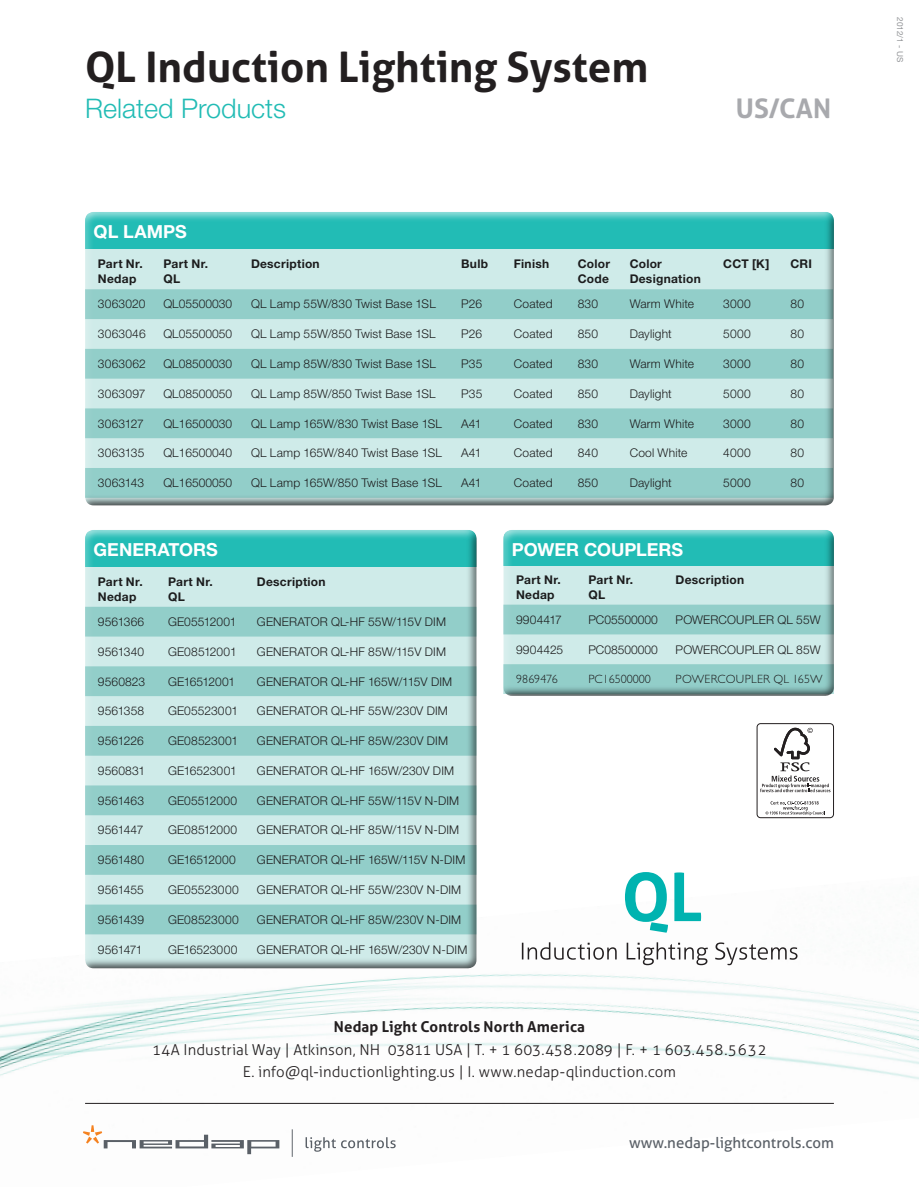
<style>
.page{position:relative;width:919px;height:1187px;background:#fff}
.page>*{position:absolute;margin:0;border:0;box-sizing:border-box;transform-origin:0 0}
.t1{font:700 42px "Aller";color:#231f20}
.t2{font:300 27px "Helvetica Neue LT Std";color:#22bcb5}
.t3{font:700 27px "Aller";color:#a8a9ad}
.t4{font:700 18px "Helvetica Neue LT Std";color:#fff}
.t5{font:300 15px "Aller";letter-spacing:.005em;color:#231f20}
.t6{font:700 15px "Aller";letter-spacing:.01em;color:#231f20}
.t7{font:15px "Aller";color:#5a6067}
.t8{font:300 12px "Helvetica Neue LT Std";letter-spacing:.01em;color:#231f20}
.t9{font:700 12px/14.4px "Helvetica Neue LT Std";letter-spacing:.025em;color:#231f20}
.t10{font:300 12px "Gill Sans Std";letter-spacing:.005em;color:#231f20}
.t11{font:300 12px "Helvetica Neue LT Std";letter-spacing:-.02em;color:#231f20}
.t12{font:300 12px "Helvetica Neue LT Std";letter-spacing:-.01em;color:#231f20}
.t13{font:300 12px "Helvetica Neue LT Std";letter-spacing:-.035em;color:#231f20}
.t14{font:8.25px "Helvetica Neue LT Std";color:#939598}
</style>
<div class="page">
<img style="left:0;top:915px;width:918px;height:242px">
<div style="left:84px;top:527px;width:393px;height:441px;background:#231f20;opacity:.75"></div>
<div style="left:502px;top:527px;width:333px;height:169px;background:#231f20;opacity:.75"></div>
<svg style="left:85px;top:606px;width:391px;height:328px;background:#addad6"></svg>
<svg style="left:503px;top:604px;width:330px;height:90px;background:#a3d3cf"></svg>
<div style="left:84px;top:209px;width:750px;height:297px;background:#231f20;opacity:.75"></div>
<svg style="left:85px;top:289px;width:748px;height:208px;background:#acdad6"></svg>
<svg style="left:756px;top:723px;width:78px;height:95px"></svg>
<svg style="left:305px;top:1137px;width:90px;height:14px"></svg>
<svg style="left:83px;top:1125px;width:196px;height:29px"></svg>
<svg style="left:292px;top:1129px;width:1px;height:27px"></svg>
<hr style="left:85px;top:1102px;width:748px;height:1px;background:#231f20">
<svg style="left:522px;top:942px;width:275px;height:23px"></svg>
<svg style="left:625px;top:872px;width:76px;height:60px"></svg>
<p class="t1" style="left:85px;top:41px;width:565px">QL Induction Lighting System</p>
<p class="t2" style="left:85px;top:92px;width:203px">Related Products</p>
<p class="t3" style="left:735px;top:92px;width:97px">US/CAN</p>
<p class="t4" style="left:94px;top:220px;width:95px">QL LAMPS</p>
<p class="t9" style="left:98px;top:256px;width:46px">Part Nr.<br>Nedap</p>
<p class="t9" style="left:163px;top:256px;width:46px">Part Nr.<br>QL</p>
<p class="t9" style="left:251px;top:256px;width:70px">Description</p>
<p class="t9" style="left:461px;top:256px;width:28px">Bulb</p>
<p class="t9" style="left:514px;top:256px;width:37px">Finish</p>
<p class="t9" style="left:577px;top:256px;width:34px">Color<br>Code</p>
<p class="t9" style="left:629px;top:256px;width:73px">Color<br>Designation</p>
<p class="t9" style="left:723px;top:256px;width:48px">CCT [K]</p>
<p class="t9" style="left:790px;top:256px;width:23px">CRI</p>
<p class="t8" style="left:98px;top:297px;width:49px">3063020</p>
<p class="t8" style="left:163px;top:297px;width:70px">QL05500030</p>
<p class="t8" style="left:251px;top:297px;width:186px">QL Lamp 55W/830 Twist Base 1SL</p>
<p class="t8" style="left:461px;top:297px;width:22px">P26</p>
<p class="t8" style="left:514px;top:297px;width:40px">Coated</p>
<p class="t8" style="left:577px;top:297px;width:22px">830</p>
<p class="t8" style="left:629px;top:297px;width:66px">Warm White</p>
<p class="t8" style="left:723px;top:297px;width:29px">3000</p>
<p class="t8" style="left:790px;top:297px;width:15px">80</p>
<p class="t8" style="left:98px;top:326px;width:49px">3063046</p>
<p class="t8" style="left:163px;top:326px;width:70px">QL05500050</p>
<p class="t8" style="left:251px;top:326px;width:186px">QL Lamp 55W/850 Twist Base 1SL</p>
<p class="t8" style="left:461px;top:326px;width:22px">P26</p>
<p class="t8" style="left:514px;top:326px;width:40px">Coated</p>
<p class="t8" style="left:577px;top:326px;width:22px">850</p>
<p class="t8" style="left:629px;top:326px;width:44px">Daylight</p>
<p class="t8" style="left:723px;top:326px;width:29px">5000</p>
<p class="t8" style="left:790px;top:326px;width:15px">80</p>
<p class="t8" style="left:98px;top:356px;width:49px">3063062</p>
<p class="t8" style="left:163px;top:356px;width:70px">QL08500030</p>
<p class="t8" style="left:251px;top:356px;width:186px">QL Lamp 85W/830 Twist Base 1SL</p>
<p class="t8" style="left:461px;top:356px;width:23px">P35</p>
<p class="t8" style="left:514px;top:356px;width:40px">Coated</p>
<p class="t8" style="left:577px;top:356px;width:22px">830</p>
<p class="t8" style="left:629px;top:356px;width:66px">Warm White</p>
<p class="t8" style="left:723px;top:356px;width:29px">3000</p>
<p class="t8" style="left:790px;top:356px;width:15px">80</p>
<p class="t8" style="left:98px;top:386px;width:49px">3063097</p>
<p class="t8" style="left:163px;top:386px;width:70px">QL08500050</p>
<p class="t8" style="left:251px;top:386px;width:186px">QL Lamp 85W/850 Twist Base 1SL</p>
<p class="t8" style="left:461px;top:386px;width:23px">P35</p>
<p class="t8" style="left:514px;top:386px;width:40px">Coated</p>
<p class="t8" style="left:577px;top:386px;width:22px">850</p>
<p class="t8" style="left:629px;top:386px;width:44px">Daylight</p>
<p class="t8" style="left:723px;top:386px;width:29px">5000</p>
<p class="t8" style="left:790px;top:386px;width:15px">80</p>
<p class="t8" style="left:98px;top:416px;width:48px">3063127</p>
<p class="t8" style="left:163px;top:416px;width:70px">QL16500030</p>
<p class="t8" style="left:251px;top:416px;width:192px">QL Lamp 165W/830 Twist Base 1SL</p>
<p class="t8" style="left:461px;top:416px;width:22px">A41</p>
<p class="t8" style="left:514px;top:416px;width:40px">Coated</p>
<p class="t8" style="left:577px;top:416px;width:22px">830</p>
<p class="t8" style="left:629px;top:416px;width:66px">Warm White</p>
<p class="t8" style="left:723px;top:416px;width:29px">3000</p>
<p class="t8" style="left:790px;top:416px;width:15px">80</p>
<p class="t8" style="left:98px;top:446px;width:48px">3063135</p>
<p class="t8" style="left:163px;top:446px;width:70px">QL16500040</p>
<p class="t8" style="left:251px;top:446px;width:192px">QL Lamp 165W/840 Twist Base 1SL</p>
<p class="t8" style="left:461px;top:446px;width:22px">A41</p>
<p class="t8" style="left:514px;top:446px;width:40px">Coated</p>
<p class="t8" style="left:577px;top:446px;width:22px">840</p>
<p class="t8" style="left:629px;top:446px;width:59px">Cool White</p>
<p class="t8" style="left:723px;top:446px;width:29px">4000</p>
<p class="t8" style="left:790px;top:446px;width:15px">80</p>
<p class="t8" style="left:98px;top:475px;width:48px">3063143</p>
<p class="t8" style="left:163px;top:475px;width:70px">QL16500050</p>
<p class="t8" style="left:251px;top:475px;width:192px">QL Lamp 165W/850 Twist Base 1SL</p>
<p class="t8" style="left:461px;top:475px;width:22px">A41</p>
<p class="t8" style="left:514px;top:475px;width:40px">Coated</p>
<p class="t8" style="left:577px;top:475px;width:22px">850</p>
<p class="t8" style="left:629px;top:475px;width:44px">Daylight</p>
<p class="t8" style="left:723px;top:475px;width:29px">5000</p>
<p class="t8" style="left:790px;top:475px;width:15px">80</p>
<p class="t4" style="left:94px;top:538px;width:126px">GENERATORS</p>
<p class="t4" style="left:512px;top:538px;width:173px">POWER COUPLERS</p>
<p class="t9" style="left:98px;top:574px;width:46px">Part Nr.<br>Nedap</p>
<p class="t9" style="left:168px;top:574px;width:46px">Part Nr.<br>QL</p>
<p class="t9" style="left:257px;top:574px;width:70px">Description</p>
<p class="t8" style="left:98px;top:614px;width:48px">9561366</p>
<p class="t8" style="left:168px;top:614px;width:70px">GE05512001</p>
<p class="t8" style="left:257px;top:614px;width:190px">GENERATOR QL-HF 55W/115V DIM</p>
<p class="t8" style="left:98px;top:644px;width:48px">9561340</p>
<p class="t8" style="left:168px;top:644px;width:70px">GE08512001</p>
<p class="t8" style="left:257px;top:644px;width:190px">GENERATOR QL-HF 85W/115V DIM</p>
<p class="t8" style="left:98px;top:674px;width:49px">9560823</p>
<p class="t11" style="left:168px;top:674px;width:69px">GE16512001</p>
<p class="t8" style="left:257px;top:674px;width:197px">GENERATOR QL-HF 165W/115V DIM</p>
<p class="t8" style="left:98px;top:703px;width:48px">9561358</p>
<p class="t8" style="left:168px;top:703px;width:72px">GE05523001</p>
<p class="t8" style="left:257px;top:703px;width:192px">GENERATOR QL-HF 55W/230V DIM</p>
<p class="t8" style="left:98px;top:733px;width:47px">9561226</p>
<p class="t8" style="left:168px;top:733px;width:72px">GE08523001</p>
<p class="t8" style="left:257px;top:733px;width:192px">GENERATOR QL-HF 85W/230V DIM</p>
<p class="t8" style="left:98px;top:763px;width:49px">9560831</p>
<p class="t8" style="left:168px;top:763px;width:70px">GE16523001</p>
<p class="t8" style="left:257px;top:763px;width:199px">GENERATOR QL-HF 165W/230V DIM</p>
<p class="t8" style="left:98px;top:793px;width:48px">9561463</p>
<p class="t8" style="left:168px;top:793px;width:71px">GE05512000</p>
<p class="t8" style="left:257px;top:793px;width:204px">GENERATOR QL-HF 55W/115V N-DIM</p>
<p class="t12" style="left:98px;top:822px;width:47px">9561447</p>
<p class="t8" style="left:168px;top:822px;width:71px">GE08512000</p>
<p class="t8" style="left:257px;top:822px;width:204px">GENERATOR QL-HF 85W/115V N-DIM</p>
<p class="t8" style="left:98px;top:852px;width:48px">9561480</p>
<p class="t8" style="left:168px;top:852px;width:69px">GE16512000</p>
<p class="t8" style="left:257px;top:852px;width:210px">GENERATOR QL-HF 165W/115V N-DIM</p>
<p class="t8" style="left:98px;top:882px;width:48px">9561455</p>
<p class="t8" style="left:168px;top:882px;width:72px">GE05523000</p>
<p class="t8" style="left:257px;top:882px;width:206px">GENERATOR QL-HF 55W/230V N-DIM</p>
<p class="t8" style="left:98px;top:912px;width:48px">9561439</p>
<p class="t8" style="left:168px;top:912px;width:72px">GE08523000</p>
<p class="t8" style="left:257px;top:912px;width:206px">GENERATOR QL-HF 85W/230V N-DIM</p>
<p class="t13" style="left:98px;top:941px;width:46px">9561471</p>
<p class="t8" style="left:168px;top:941px;width:71px">GE16523000</p>
<p class="t8" style="left:257px;top:941px;width:212px">GENERATOR QL-HF 165W/230V N-DIM</p>
<p class="t9" style="left:516px;top:572px;width:46px">Part Nr.<br>Nedap</p>
<p class="t9" style="left:588px;top:572px;width:46px">Part Nr.<br>QL</p>
<p class="t9" style="left:675px;top:572px;width:70px">Description</p>
<p class="t8" style="left:516px;top:612px;width:47px">9904417</p>
<p class="t8" style="left:588px;top:612px;width:71px">PC05500000</p>
<p class="t8" style="left:675px;top:612px;width:147px">POWERCOUPLER QL 55W</p>
<p class="t8" style="left:516px;top:642px;width:49px">9904425</p>
<p class="t8" style="left:588px;top:642px;width:71px">PC08500000</p>
<p class="t8" style="left:675px;top:642px;width:147px">POWERCOUPLER QL 85W</p>
<p class="t10" style="left:516px;top:672px;width:43px">9869476</p>
<p class="t10" style="left:588px;top:672px;width:64px">PC16500000</p>
<p class="t10" style="left:675px;top:672px;width:148px">POWERCOUPLER QL 165W</p>
<p class="t6" style="left:334px;top:1017px;width:253px">Nedap Light Controls North America</p>
<p class="t5" style="left:152px;top:1040px;width:616px">14A Industrial Way | Atkinson, NH 03811 USA | T. + 1 603.458.2089 | F. + 1 603.458.5632</p>
<p class="t5" style="left:243px;top:1062px;width:434px">E. info@ql-inductionlighting.us | I. www.nedap-qlinduction.com</p>
<p class="t7" style="left:629px;top:1133px;width:206px">www.nedap-lightcontrols.com</p>
<p class="t14" style="left:904px;top:17px;width:46px;rotate:90deg">2012/1 - US</p>
</div>
